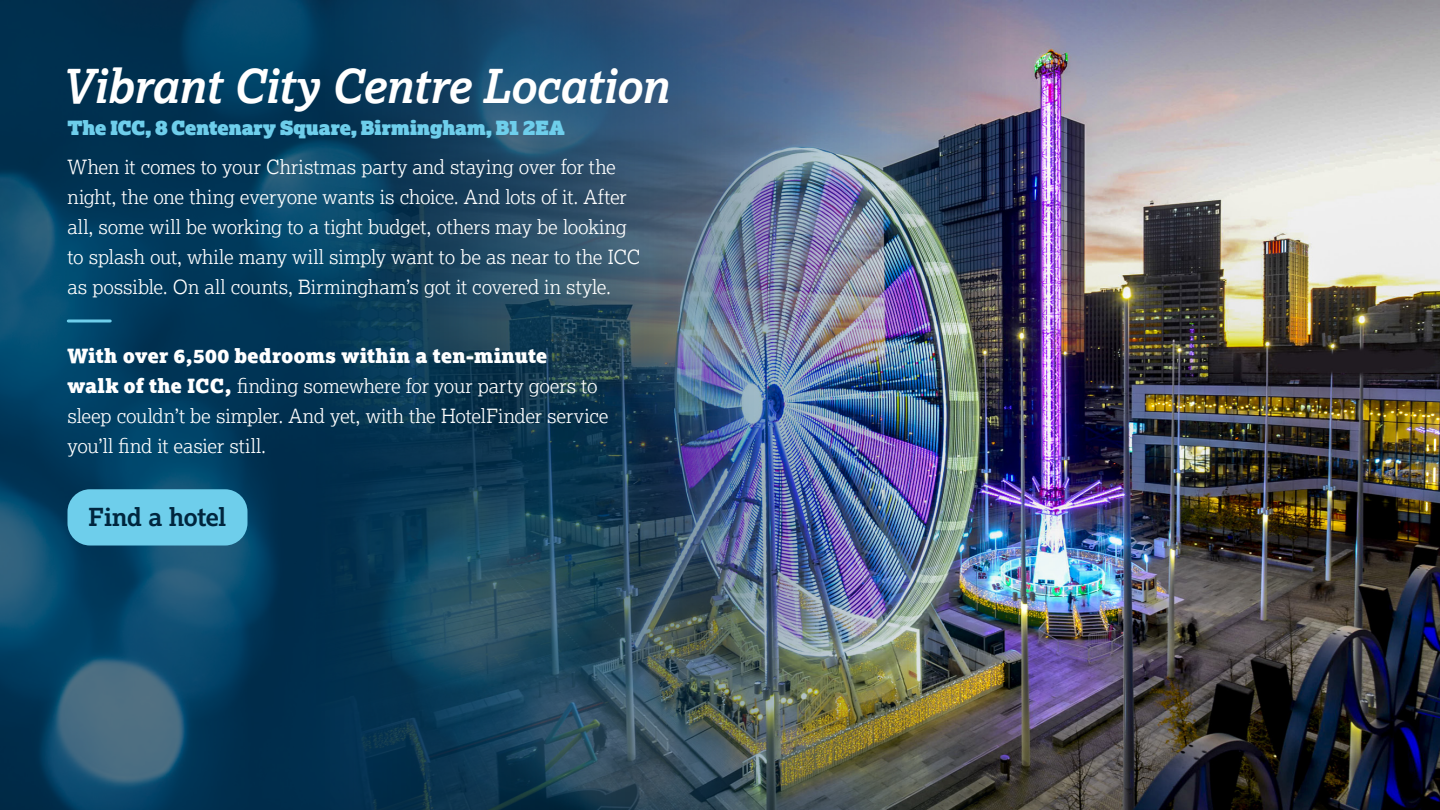
<style>
.page{position:relative;width:1440px;height:810px;background:#fff}
.page>*{position:absolute;margin:0;border:0;box-sizing:border-box;transform-origin:0 0}
.t1{font:italic 700 46.5px "Lexia";letter-spacing:-.02em;color:#fff}
.t2{font:600 24.75px "Lexia";letter-spacing:-.015em;color:#00263e}
.t3{font:300 19.5px/30px "Lexia";letter-spacing:-.01em;color:#fff}
.t4{font:19.5px "Lexia Advertising";letter-spacing:-.005em;color:#6eceeb}
.s1{font-weight:900}
</style>
<div class="page">
<svg style="left:0;top:0;width:310px;height:810px;background:#073e5f"></svg>
<img style="left:310px;top:0;width:1130px;height:810px">
<div style="left:68px;top:489px;width:180px;height:57px;background:#6eceeb;border-radius:22px"></div>
<hr style="left:68px;top:320px;width:42px;height:2px;background:#6eceeb">
<p class="t1" style="left:61px;top:57px;width:610px">Vibrant City Centre Location</p>
<p class="t4" style="left:68px;top:115px;width:499px">The ICC, 8 Centenary Square, Birmingham, B1 2EA</p>
<p class="t3" style="left:68px;top:151px;width:575px">When it comes to your Christmas party and staying over for the night, the one thing everyone wants is choice. And lots of it. After all, some will be working to a tight budget, others may be looking to splash out, while many will simply want to be as near to the ICC as possible. On all counts, Birmingham’s got it covered in style.</p>
<p class="t3" style="left:68px;top:340px;width:542px"><span class="s1">With over 6,500 bedrooms within a ten-minute<br>walk of the ICC,</span> finding somewhere for your party goers to sleep couldn’t be simpler. And yet, with the HotelFinder service you’ll find it easier still.</p>
<p class="t2" style="left:89px;top:501px;width:139px">Find a hotel</p>
</div>
